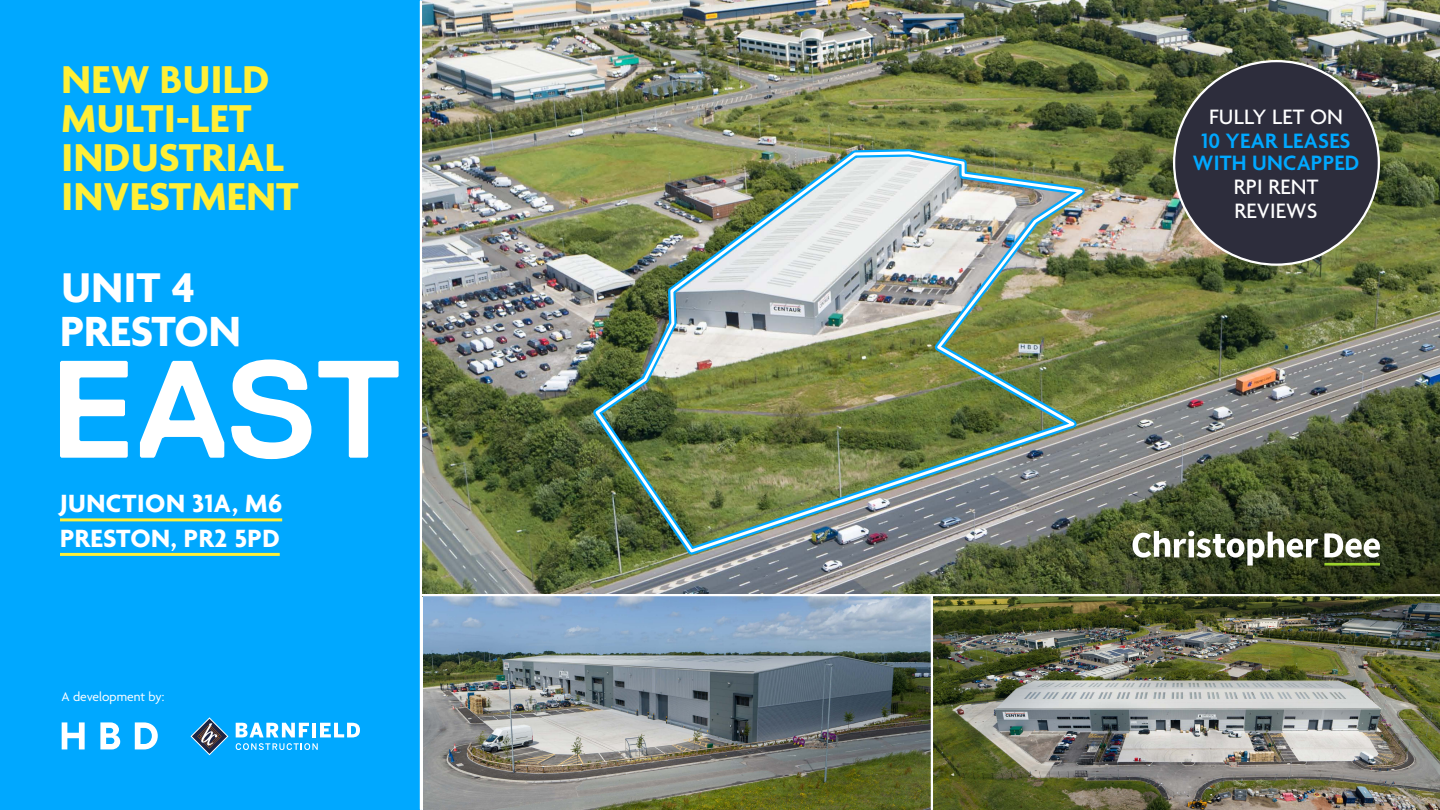
<style>
.page{position:relative;width:1440px;height:810px;background:#fff}
.page>*{position:absolute;margin:0;border:0;box-sizing:border-box;transform-origin:0 0}
.t1{font:700 45.67px "Agenda";letter-spacing:-.005em;color:#fff}
.t2{font:700 45px "Agenda";color:#fff}
.t3{font:700 42px/39px "Agenda";letter-spacing:.01em;color:#ffef37}
.t4{font:700 27px/34.5px "Agenda";letter-spacing:.02em;color:#fff}
.t5{font:500 22.5px/24px "Agenda";letter-spacing:.01em;color:#fff}
.t6{font:600 22.5px/22.5px "Agenda";letter-spacing:.01em;color:#00a8ff;text-align:center}
.t7{font:13.5px "Agenda";color:#fff}
</style>
<div class="page">
<img style="left:422px;top:0;width:1018px;height:594px">
<img style="left:826px;top:308px;width:614px;height:286px">
<div style="left:0;top:0;width:422px;height:810px;background:#00a8ff"></div>
<img style="left:933px;top:596px;width:507px;height:214px">
<hr style="left:60px;top:518px;width:222px;height:3px;background:#ffef37">
<hr style="left:60px;top:553px;width:220px;height:3px;background:#ffef37">
<svg style="left:60px;top:361px;width:68px;height:97px"></svg>
<svg style="left:140px;top:361px;width:84px;height:97px"></svg>
<svg style="left:231px;top:359px;width:80px;height:100px"></svg>
<svg style="left:318px;top:361px;width:81px;height:97px"></svg>
<svg style="left:62px;top:722px;width:23px;height:27px"></svg>
<svg style="left:100px;top:722px;width:20px;height:27px"></svg>
<svg style="left:135px;top:722px;width:23px;height:27px"></svg>
<hr style="left:312px;top:723px;width:4px;height:14px;background:#fff">
<svg style="left:320px;top:723px;width:40px;height:14px"></svg>
<svg style="left:236px;top:723px;width:73px;height:14px"></svg>
<svg style="left:236px;top:743px;width:82px;height:7px"></svg>
<svg style="left:190px;top:717px;width:39px;height:38px"></svg>
<img style="left:423px;top:596px;width:508px;height:214px">
<hr style="left:420px;top:1px;width:2px;height:808px;background:#fff">
<div style="left:1174px;top:61px;width:205px;height:204px;background:#2d2d3c;border-radius:50%"></div>
<img style="left:587px;top:143px;width:515px;height:417px">
<img style="left:593px;top:150px;width:497px;height:405px">
<svg style="left:1133px;top:531px;width:247px;height:35px"></svg>
<p class="t3" style="left:62px;top:63px;width:239px">NEW BUILD<br>MULTI-LET<br>INDUSTRIAL<br>INVESTMENT</p>
<p class="t2" style="left:62px;top:264px;width:135px">UNIT 4</p>
<p class="t1" style="left:60px;top:307px;width:182px">PRESTON</p>
<p class="t4" style="left:60px;top:488px;width:224px">JUNCTION 31A, M6<br>PRESTON, PR2 5PD</p>
<p class="t7" style="left:62px;top:689px;width:104px">A development by:</p>
<p class="t5" style="left:1209px;top:106px;width:135px">FULLY LET ON</p>
<p class="t6" style="left:1193px;top:131px;width:168px">10 YEAR LEASES<br>WITH UNCAPPED</p>
<p class="t5" style="left:1234px;top:176px;width:86px">RPI RENT<br>REVIEWS</p>
</div>
